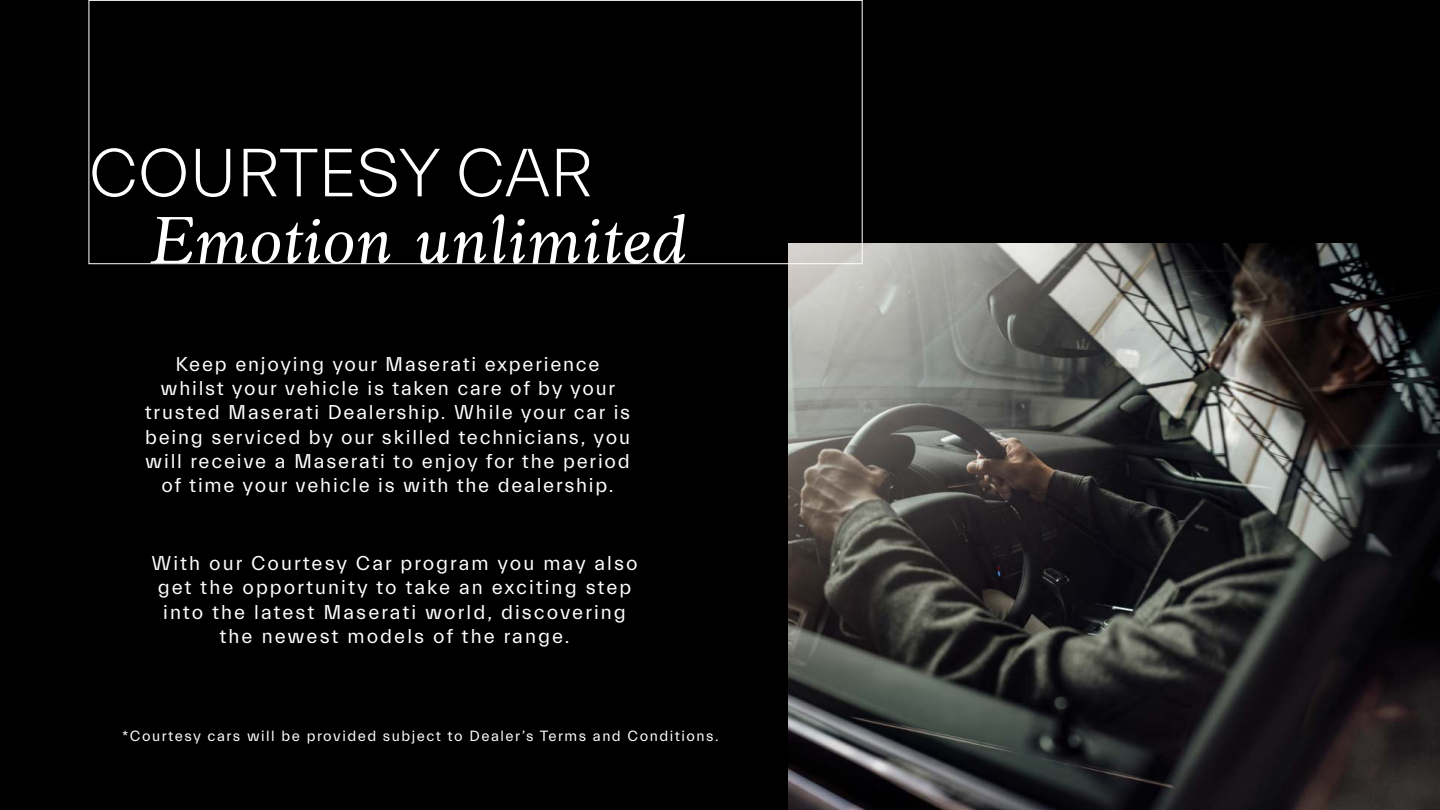
<style>
.page{position:relative;width:1440px;height:810px;background:#000}
.page>*{position:absolute;margin:0;border:0;box-sizing:border-box;transform-origin:0 0}
.t1{font:italic 68.85px "Anko Personal Use";color:#fff}
.t2{font:300 68.85px "Everett";color:#fff}
.t3{font:20.25px/24.3px "Everett";letter-spacing:.085em;color:#fff;text-align:center}
.t4{font:15px "Everett";letter-spacing:.1em;color:#fff}
</style>
<div class="page">
<img style="left:789px;top:243px;width:651px;height:567px">
<div style="left:89px;top:0;width:773px;height:264px;border:1px solid #fff"></div>
<h1 class="t2" style="left:89px;top:136px;width:506px">COURTESY CAR</h1>
<h1 class="t1" style="left:148px;top:203px;width:538px">Emotion unlimited</h1>
<p class="t3" style="left:145px;top:352px;width:487px">Keep enjoying your Maserati experience whilst your vehicle is taken care of by your trusted Maserati Dealership. While your car is being serviced by our skilled technicians, you will receive a Maserati to enjoy for the period of time your vehicle is with the dealership.</p>
<p class="t3" style="left:151px;top:551px;width:488px">With our Courtesy Car program you may also get the opportunity to take an exciting step into the latest Maserati world, discovering the newest models of the range.</p>
<p class="t4" style="left:122px;top:728px;width:598px">*Courtesy cars will be provided subject to Dealer’s Terms and Conditions.</p>
</div>
